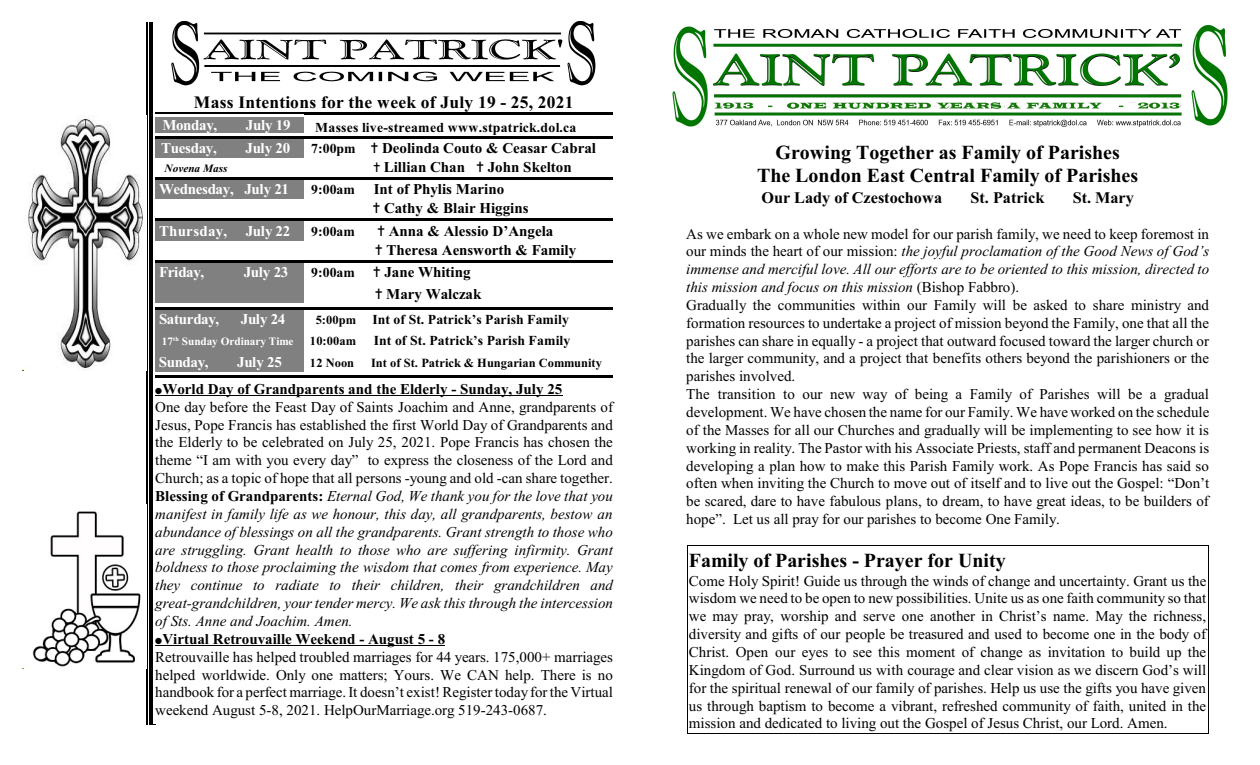
<style>
.page{position:relative;width:1260px;height:765px;background:#fff}
.page>*{position:absolute;margin:0;border:0;box-sizing:border-box;transform-origin:0 0}
.t1{font:700 20px/23.8px "Times New Roman";color:#000;text-align:center}
.t2{font:700 17.5px "Times New Roman";letter-spacing:.015em;color:#000}
.t3{font:700 16.25px "Times New Roman";color:#000}
.t4{font:15px/17.9px "Times New Roman";color:#000;text-align:justify}
.t5{font:italic 15px/17.9px "Times New Roman";color:#000;text-align:justify}
.t6{font:700 15px/18.9px "Times New Roman";color:#000}
.t7{font:700 15px "Times New Roman";letter-spacing:-.02em;color:#fff}
.t8{font:700 15px "Times New Roman";letter-spacing:.015em;color:#fff}
.t9{font:700 13.75px "Times New Roman";letter-spacing:.01em;color:#000}
.t10{font:700 12.5px "Times New Roman";color:#000}
.t11{font:700 11.25px "Times New Roman";color:#fff}
.t12{font:italic 700 11.25px "Times New Roman";color:#000}
.t13{font:700 6.25px "Times New Roman";color:#fff}
.s1{font-size:12.5px}
.s2{font-style:normal}
.s3{font-weight:700;font-style:normal}
.s4{font-style:italic}
</style>
<div class="page">
<hr style="left:150px;top:22px;width:3px;height:67px;background:#000">
<hr style="left:146px;top:22px;width:1px;height:67px;background:#000">
<hr style="left:155px;top:112px;width:458px;height:2px;background:#000">
<div style="left:155px;top:115px;width:149px;height:21px;background:#808080"></div>
<hr style="left:155px;top:115px;width:149px;height:2px;background:#fff">
<hr style="left:155px;top:134px;width:149px;height:2px;background:#fff">
<div style="left:155px;top:136px;width:149px;height:22px;background:#808080"></div>
<hr style="left:155px;top:136px;width:149px;height:2px;background:#000">
<hr style="left:304px;top:136px;width:309px;height:2px;background:#000">
<div style="left:155px;top:177px;width:149px;height:22px;background:#808080"></div>
<hr style="left:155px;top:177px;width:149px;height:3px;background:#000">
<hr style="left:304px;top:177px;width:309px;height:3px;background:#000">
<div style="left:155px;top:219px;width:149px;height:21px;background:#808080"></div>
<hr style="left:155px;top:219px;width:149px;height:2px;background:#000">
<hr style="left:304px;top:219px;width:309px;height:2px;background:#000">
<div style="left:155px;top:260px;width:149px;height:22px;background:#808080"></div>
<hr style="left:155px;top:260px;width:149px;height:2px;background:#000">
<hr style="left:304px;top:260px;width:309px;height:2px;background:#000">
<div style="left:155px;top:282px;width:149px;height:21px;background:#808080"></div>
<div style="left:155px;top:307px;width:149px;height:21px;background:#808080"></div>
<hr style="left:155px;top:307px;width:149px;height:2px;background:#000">
<hr style="left:304px;top:307px;width:309px;height:2px;background:#000">
<div style="left:155px;top:328px;width:149px;height:22px;background:#808080"></div>
<div style="left:155px;top:350px;width:149px;height:22px;background:#808080"></div>
<svg style="left:146px;top:89px;width:7px;height:290px"></svg>
<hr style="left:155px;top:375px;width:458px;height:2px;background:#000">
<hr style="left:150px;top:380px;width:3px;height:345px;background:#000">
<hr style="left:146px;top:380px;width:1px;height:345px;background:#000">
<img style="left:172px;top:22px;width:424px;height:64px">
<hr style="left:155px;top:395px;width:407px;height:1px;background:#000">
<hr style="left:155px;top:645px;width:290px;height:1px;background:#000">
<img style="left:22px;top:117px;width:121px;height:254px">
<img style="left:22px;top:511px;width:119px;height:158px">
<hr style="left:687px;top:546px;width:1px;height:188px;background:#000">
<hr style="left:1208px;top:546px;width:1px;height:188px;background:#000">
<hr style="left:687px;top:546px;width:521px;height:1px;background:#000">
<hr style="left:687px;top:733px;width:521px;height:1px;background:#000">
<img style="left:673px;top:25px;width:555px;height:101px">
<p class="t2" style="left:194px;top:96px;width:381px">Mass Intentions for the week of July 19 - 25, 2021</p>
<p class="t7" style="left:162px;top:120px;width:56px">Monday,</p>
<p class="t7" style="left:246px;top:120px;width:46px">July 19</p>
<p class="t9" style="left:315px;top:122px;width:263px">Masses live-streamed www.stpatrick.dol.ca</p>
<p class="t7" style="left:161px;top:143px;width:57px">Tuesday,</p>
<p class="t7" style="left:245px;top:143px;width:46px">July 20</p>
<p class="t9" style="left:311px;top:144px;width:46px">7:00pm</p>
<p class="t6" style="left:382px;top:140px;width:216px">Deolinda Couto &amp; Ceasar Cabral</p>
<p class="t12" style="left:165px;top:164px;width:64px">Novena Mass</p>
<p class="t6" style="left:384px;top:159px;width:83px">Lillian Chan</p>
<p class="t6" style="left:488px;top:159px;width:85px">John Skelton</p>
<p class="t7" style="left:159px;top:184px;width:132px">Wednesday, July 21</p>
<p class="t9" style="left:311px;top:185px;width:45px">9:00am</p>
<p class="t6" style="left:384px;top:182px;width:146px;text-indent:-10px">Int of Phylis Marino<br>Cathy &amp; Blair Higgins</p>
<p class="t8" style="left:159px;top:226px;width:133px">Thursday, July 22</p>
<p class="t9" style="left:311px;top:226px;width:45px">9:00am</p>
<p class="t6" style="left:386px;top:223px;width:191px">Anna &amp; Alessio D’Angela<br>Theresa Aensworth &amp; Family</p>
<p class="t7" style="left:159px;top:267px;width:47px">Friday,</p>
<p class="t7" style="left:244px;top:267px;width:46px">July 23</p>
<p class="t9" style="left:311px;top:268px;width:45px">9:00am</p>
<p class="t6" style="left:384px;top:263px;width:99px;line-height:21.6px">Jane Whiting<br>Mary Walczak</p>
<p class="t7" style="left:159px;top:314px;width:62px">Saturday,</p>
<p class="t7" style="left:241px;top:314px;width:46px">July 24</p>
<p class="t9" style="left:316px;top:315px;width:255px"><span class="s1">5:00pm</span> Int of St. Patrick’s Parish Family</p>
<p class="t11" style="left:162px;top:338px;width:133px">17 Sunday Ordinary Time</p>
<p class="t13" style="left:173px;top:337px;width:7px">th</p>
<p class="t9" style="left:310px;top:336px;width:262px"><span class="s1">10:00am</span> Int of St. Patrick’s Parish Family</p>
<p class="t7" style="left:159px;top:357px;width:51px">Sunday,</p>
<p class="t7" style="left:237px;top:357px;width:46px">July 25</p>
<p class="t10" style="left:310px;top:359px;width:293px">12 Noon Int of St. Patrick &amp; Hungarian Community</p>
<p class="t6" style="left:162px;top:381px;width:402px">World Day of Grandparents and the Elderly - Sunday, July 25</p>
<p class="t5" style="left:155px;top:399px;width:459px"><span class="s2">One day before the Feast Day of Saints Joachim and Anne, grandparents of Jesus, Pope Francis has established the first World Day of Grandparents and the Elderly to be celebrated on July 25, 2021. Pope Francis has chosen the theme “I am with you every day” to express the closeness of the Lord and Church; as a topic of hope that all persons -young and old -can share together.<br></span><span class="s3">Blessing of Grandparents:</span> Eternal God, We thank you for the love that you manifest in family life as we honour, this day, all grandparents, bestow an abundance of blessings on all the grandparents. Grant strength to those who are struggling. Grant health to those who are suffering infirmity. Grant boldness to those proclaiming the wisdom that comes from experience. May they continue to radiate to their children, their grandchildren and great-grandchildren, your tender mercy. We ask this through the intercession of Sts. Anne and Joachim. Amen.</p>
<p class="t6" style="left:162px;top:631px;width:284px">Virtual Retrouvaille Weekend - August 5 - 8</p>
<p class="t4" style="left:155px;top:649px;width:459px">Retrouvaille has helped troubled marriages for 44 years. 175,000+ marriages helped worldwide. Only one matters; Yours. We CAN help. There is no handbook for a perfect marriage. It doesn’t exist! Register today for the Virtual weekend August 5-8, 2021. HelpOurMarriage.org 519-243-0687.</p>
<h1 class="t1" style="left:757px;top:142px;width:383px">Growing Together as Family of Parishes<br>The London East Central Family of Parishes</h1>
<p class="t3" style="left:761px;top:191px;width:182px">Our Lady of Czestochowa</p>
<p class="t3" style="left:971px;top:191px;width:75px">St. Patrick</p>
<p class="t3" style="left:1073px;top:191px;width:63px">St. Mary</p>
<p class="t4" style="left:686px;top:226px;width:525px;text-align:left">As we embark on a whole new model for our parish family, we need to keep foremost in our minds the heart of our mission: <span class="s4">the joyful proclamation of the Good News of God’s immense and merciful love. All our efforts are to be oriented to this mission, directed to this mission and focus on this mission</span> (Bishop Fabbro).<br>Gradually the communities within our Family will be asked to share ministry and formation resources to undertake a project of mission beyond the Family, one that all the parishes can share in equally - a project that outward focused toward the larger church or the larger community, and a project that benefits others beyond the parishioners or the parishes involved.<br>The transition to our new way of being a Family of Parishes will be a gradual development. We have chosen the name for our Family. We have worked on the schedule of the Masses for all our Churches and gradually will be implementing to see how it is working in reality. The Pastor with his Associate Priests, staff and permanent Deacons is developing a plan how to make this Parish Family work. As Pope Francis has said so often when inviting the Church to move out of itself and to live out the Gospel: “Don’t be scared, dare to have fabulous plans, to dream, to have great ideas, to be builders of hope”. Let us all pray for our parishes to become One Family.</p>
<h1 class="t1" style="left:689px;top:550px;width:318px">Family of Parishes - Prayer for Unity</h1>
<p class="t4" style="left:689px;top:573px;width:519px">Come Holy Spirit! Guide us through the winds of change and uncertainty. Grant us the wisdom we need to be open to new possibilities. Unite us as one faith community so that we may pray, worship and serve one another in Christ’s name. May the richness, diversity and gifts of our people be treasured and used to become one in the body of Christ. Open our eyes to see this moment of change as invitation to build up the Kingdom of God. Surround us with courage and clear vision as we discern God’s will for the spiritual renewal of our family of parishes. Help us use the gifts you have given us through baptism to become a vibrant, refreshed community of faith, united in the mission and dedicated to living out the Gospel of Jesus Christ, our Lord. Amen.</p>
</div>
